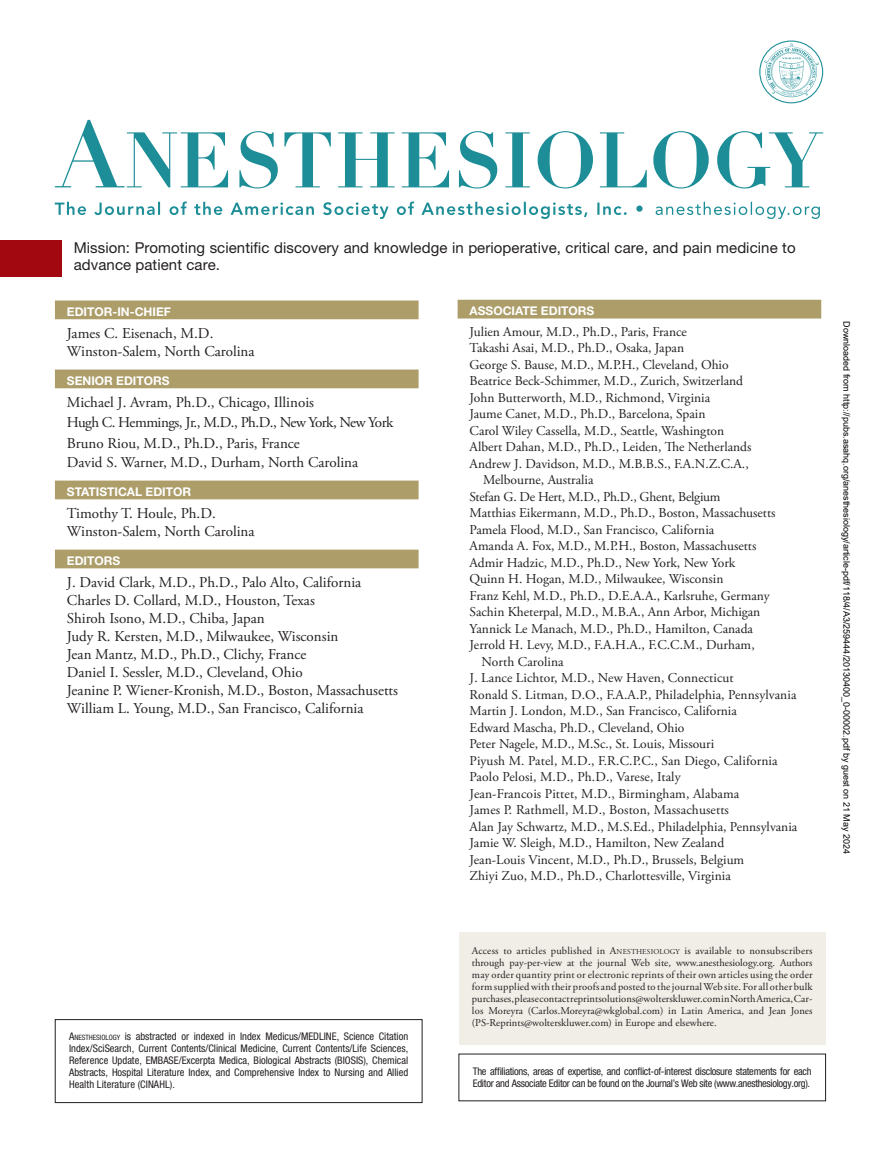
<style>
.page{position:relative;width:878px;height:1175px;background:#fff}
.page>*{position:absolute;margin:0;border:0;box-sizing:border-box;transform-origin:0 0}
.t1{font:15px/18px "Adobe Garamond Pro";color:#231f20}
.t2{font:15px/16.5px "Helvetica Neue";letter-spacing:.005em;color:#231f20}
.t3{font:15px/19.5px "Adobe Garamond Pro";letter-spacing:-.035em;color:#231f20}
.t4{font:13.5px "Adobe Garamond Pro";color:#231f20}
.t5{font:13.5px "Adobe Garamond Pro";letter-spacing:-.025em;color:#231f20}
.t6{font:700 12px "Helvetica Neue";color:#fff}
.t7{font:condensed 10.5px/12px "Helvetica Neue";letter-spacing:-.025em;color:#231f20;text-align:justify}
.t8{font:10.5px/12px "Adobe Garamond Pro";color:#231f20;text-align:justify}
.t9{font:9px "Arial";color:#000}
.s1{font-size:7.35px}
.s2{font-size:7.5px}
</style>
<div class="page">
<svg style="left:55px;top:201px;width:764px;height:18px"></svg>
<svg style="left:55px;top:120px;width:768px;height:68px"></svg>
<svg style="left:759px;top:41px;width:64px;height:62px"></svg>
<div style="left:0;top:240px;width:62px;height:36px;background:#a1080f"></div>
<div style="left:55px;top:300px;width:363px;height:19px;background:#ac9d69"></div>
<div style="left:55px;top:369px;width:363px;height:19px;background:#ac9d69"></div>
<div style="left:55px;top:480px;width:363px;height:19px;background:#ac9d69"></div>
<div style="left:55px;top:549px;width:363px;height:19px;background:#ac9d69"></div>
<div style="left:457px;top:300px;width:364px;height:18px;background:#ac9d69"></div>
<div style="left:55px;top:1019px;width:367px;height:83px;border:1px solid #231f20"></div>
<div style="left:459px;top:932px;width:367px;height:112px;background:#f1ede7"></div>
<p class="t2" style="left:74px;top:240px;width:723px">Mission: Promoting scientific discovery and knowledge in perioperative, critical care, and pain medicine to advance patient care.</p>
<p class="t6" style="left:67px;top:304px;width:105px">EDITOR-IN-CHIEF</p>
<p class="t1" style="left:67px;top:325px;width:189px">James C. Eisenach, M.D.<br>Winston-Salem, North Carolina</p>
<p class="t6" style="left:67px;top:373px;width:104px">SENIOR EDITORS</p>
<p class="t3" style="left:67px;top:393px;width:328px">Michael J. Avram, Ph.D., Chicago, Illinois<br>Hugh C. Hemmings, Jr., M.D., Ph.D., New York, New York</p>
<p class="t1" style="left:67px;top:433px;width:293px;line-height:19.5px">Bruno Riou, M.D., Ph.D., Paris, France<br>David S. Warner, M.D., Durham, North Carolina</p>
<p class="t6" style="left:67px;top:484px;width:126px">STATISTICAL EDITOR</p>
<p class="t1" style="left:67px;top:505px;width:189px">Timothy T. Houle, Ph.D.<br>Winston-Salem, North Carolina</p>
<p class="t6" style="left:67px;top:553px;width:55px">EDITORS</p>
<p class="t1" style="left:67px;top:574px;width:332px">J. David Clark, M.D., Ph.D., Palo Alto, California Charles D. Collard, M.D., Houston, Texas<br>Shiroh Isono, M.D., Chiba, Japan<br>Judy R. Kersten, M.D., Milwaukee, Wisconsin<br>Jean Mantz, M.D., Ph.D., Clichy, France<br>Daniel I. Sessler, M.D., Cleveland, Ohio<br>Jeanine P. Wiener-Kronish, M.D., Boston, Massachusetts William L. Young, M.D., San Francisco, California</p>
<p class="t6" style="left:469px;top:303px;width:126px">ASSOCIATE EDITORS</p>
<p class="t4" style="left:469px;top:323px;width:219px">Julien Amour, M.D., Ph.D., Paris, France</p>
<p class="t4" style="left:469px;top:340px;width:216px">Takashi Asai, M.D., Ph.D., Osaka, Japan</p>
<p class="t4" style="left:469px;top:356px;width:260px">George S. Bause, M.D., M.P.H., Cleveland, Ohio</p>
<p class="t4" style="left:469px;top:373px;width:275px">Beatrice Beck-Schimmer, M.D., Zurich, Switzerland</p>
<p class="t4" style="left:469px;top:389px;width:242px">John Butterworth, M.D., Richmond, Virginia</p>
<p class="t4" style="left:469px;top:406px;width:237px">Jaume Canet, M.D., Ph.D., Barcelona, Spain</p>
<p class="t4" style="left:469px;top:422px;width:256px">Carol Wiley Cassella, M.D., Seattle, Washington</p>
<p class="t4" style="left:469px;top:439px;width:283px">Albert Dahan, M.D., Ph.D., Leiden, The Netherlands</p>
<p class="t4" style="left:469px;top:455px;width:280px">Andrew J. Davidson, M.D., M.B.B.S., F.A.N.Z.C.A.,</p>
<p class="t4" style="left:483px;top:472px;width:112px">Melbourne, Australia</p>
<p class="t5" style="left:469px;top:488px;width:252px">Stefan G. De Hert, M.D., Ph.D., Ghent, Belgium</p>
<p class="t4" style="left:469px;top:505px;width:307px">Matthias Eikermann, M.D., Ph.D., Boston, Massachusetts</p>
<p class="t4" style="left:469px;top:521px;width:246px">Pamela Flood, M.D., San Francisco, California</p>
<p class="t4" style="left:469px;top:538px;width:288px">Amanda A. Fox, M.D., M.P.H., Boston, Massachusetts</p>
<p class="t4" style="left:469px;top:554px;width:267px">Admir Hadzic, M.D., Ph.D., New York, New York</p>
<p class="t4" style="left:469px;top:571px;width:255px">Quinn H. Hogan, M.D., Milwaukee, Wisconsin</p>
<p class="t4" style="left:469px;top:587px;width:302px">Franz Kehl, M.D., Ph.D., D.E.A.A., Karlsruhe, Germany</p>
<p class="t4" style="left:469px;top:604px;width:292px">Sachin Kheterpal, M.D., M.B.A., Ann Arbor, Michigan</p>
<p class="t4" style="left:469px;top:620px;width:285px">Yannick Le Manach, M.D., Ph.D., Hamilton, Canada</p>
<p class="t4" style="left:469px;top:637px;width:286px">Jerrold H. Levy, M.D., F.A.H.A., F.C.C.M., Durham,</p>
<p class="t4" style="left:481px;top:653px;width:83px">North Carolina</p>
<p class="t4" style="left:469px;top:670px;width:265px">J. Lance Lichtor, M.D., New Haven, Connecticut</p>
<p class="t4" style="left:469px;top:686px;width:328px">Ronald S. Litman, D.O., F.A.A.P., Philadelphia, Pennsylvania</p>
<p class="t4" style="left:469px;top:703px;width:269px">Martin J. London, M.D., San Francisco, California</p>
<p class="t4" style="left:469px;top:719px;width:216px">Edward Mascha, Ph.D., Cleveland, Ohio</p>
<p class="t4" style="left:469px;top:736px;width:246px">Peter Nagele, M.D., M.Sc., St. Louis, Missouri</p>
<p class="t4" style="left:469px;top:752px;width:309px">Piyush M. Patel, M.D., F.R.C.P.C., San Diego, California</p>
<p class="t4" style="left:469px;top:769px;width:212px">Paolo Pelosi, M.D., Ph.D., Varese, Italy</p>
<p class="t4" style="left:469px;top:785px;width:271px">Jean-Francois Pittet, M.D., Birmingham, Alabama</p>
<p class="t4" style="left:469px;top:802px;width:261px">James P. Rathmell, M.D., Boston, Massachusetts</p>
<p class="t4" style="left:469px;top:818px;width:329px">Alan Jay Schwartz, M.D., M.S.Ed., Philadelphia, Pennsylvania</p>
<p class="t4" style="left:469px;top:835px;width:256px">Jamie W. Sleigh, M.D., Hamilton, New Zealand</p>
<p class="t4" style="left:469px;top:851px;width:276px">Jean-Louis Vincent, M.D., Ph.D., Brussels, Belgium</p>
<p class="t4" style="left:469px;top:868px;width:263px">Zhiyi Zuo, M.D., Ph.D., Charlottesville, Virginia</p>
<p class="t7" style="left:69px;top:1030px;width:340px">A<span class="s1">NESTHESIOLOGY</span> is abstracted or indexed in Index Medicus/MEDLINE, Science Citation Index/SciSearch, Current Contents/Clinical Medicine, Current Contents/Life Sciences, Reference Update, EMBASE/Excerpta Medica, Biological Abstracts (BIOSIS), Chemical Abstracts, Hospital Literature Index, and Comprehensive Index to Nursing and Allied Health Literature (CINAHL).</p>
<p class="t8" style="left:472px;top:944px;width:342px">Access to articles published in A<span class="s2">NESTHESIOLOGY</span> is available to nonsubscribers through pay-per-view at the journal Web site, www.anesthesiology.org. Authors may order quantity print or electronic reprints of their own articles using the order form supplied with their proofs and posted to the journal Web site. For all other bulk purchases, please contact reprintsolutions@wolterskluwer.com in North America, Car&shy;los Moreyra (Carlos.Moreyra@wkglobal.com) in Latin America, and Jean Jones (PS-Reprints@wolterskluwer.com) in Europe and elsewhere.</p>
<p class="t7" style="left:472px;top:1064px;width:340px">The affiliations, areas of expertise, and conflict-of-interest disclosure statements for each<br>Editor and Associate Editor can be found on the Journal’s Web site (www.anesthesiology.org).</p>
<p class="t9" style="left:850px;top:321px;width:534px;rotate:90deg">Downloaded from http://pubs.asahq.org/anesthesiology/article-pdf/118/4/A3/259444/20130400_0-00002.pdf by guest on 21 May 2024</p>
</div>
